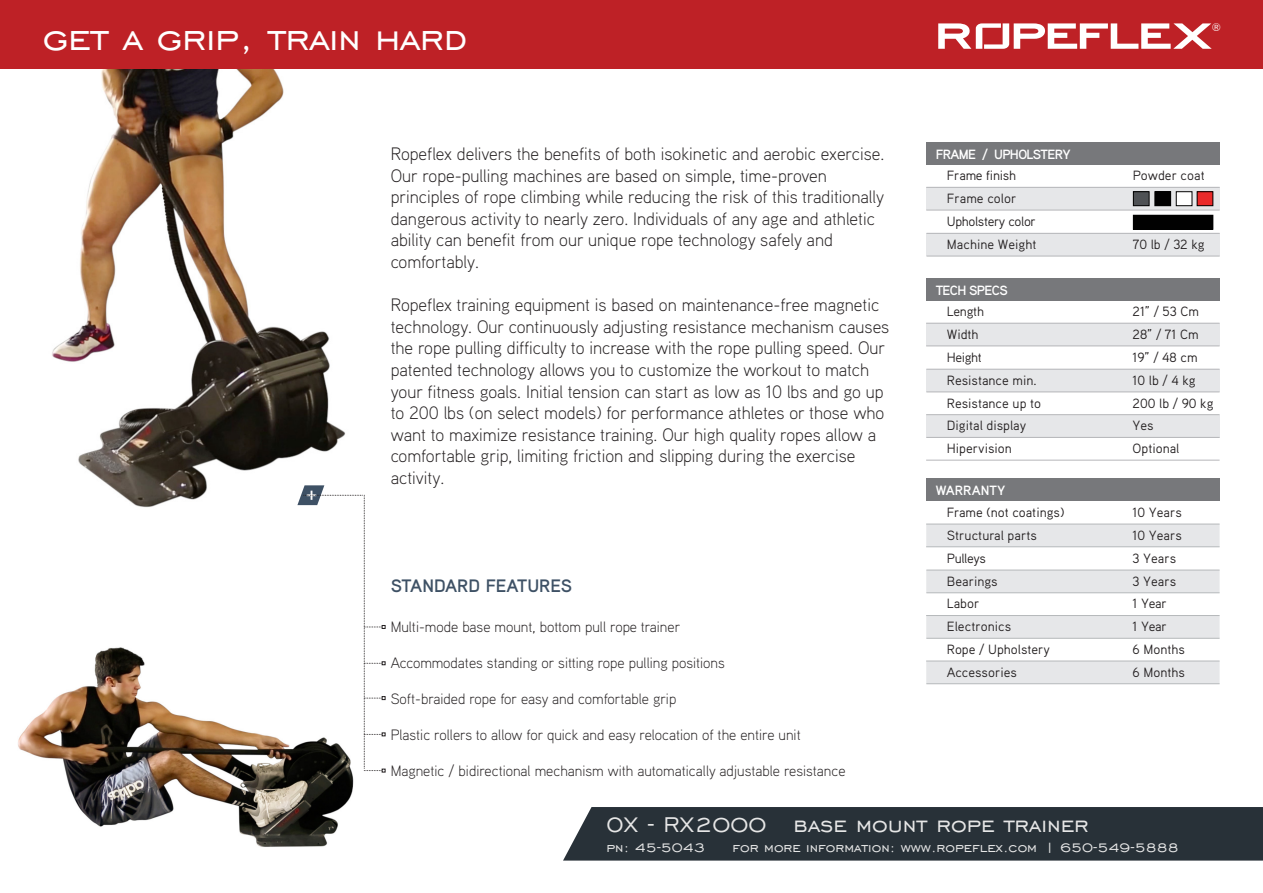
<style>
.page{position:relative;width:1263px;height:893px;background:#fff}
.page>*{position:absolute;margin:0;border:0;box-sizing:border-box;transform-origin:0 0}
.t1{font:45px "Engravers Gothic BT";letter-spacing:-.01em;color:#fff}
.t2{font:27px "Engravers Gothic BT";color:#e6e6e6}
.t3{font:700 21px "Aaux Pro";color:#fff}
.t4{font:300 18px/21.6px "Aaux Pro";color:#231f20}
.t5{font:700 18px "Aaux Pro";color:#3e5165}
.t6{font:16.5px "Engravers Gothic BT";color:#e6e6e6}
.t7{font:300 15px "Aaux Pro";color:#231f20}
.t8{font:13.35px/23px "Aaux Pro";color:#231f20}
.t9{font:700 13.35px "Aaux Pro";letter-spacing:-.05em;color:#fff}
.t10{font:13.35px "Aaux Pro";letter-spacing:-.02em;color:#231f20}
.t11{font:700 13.35px "Aaux Pro";color:#fff}
.t12{font:13.35px "Aaux Pro";letter-spacing:-.03em;color:#231f20}
.t13{font:10.95px "Engravers Gothic BT";color:#fff}
.s1{font-family:"Aaux Pro";font-weight:500;font-size:12px}
</style>
<div class="page">
<img style="left:18px;top:647px;width:336px;height:200px">
<div style="left:563px;top:807px;width:700px;height:54px;background:#283138"></div>
<div style="left:926px;top:478px;width:293px;height:23px;background:#77787b"></div>
<svg style="left:926px;top:525px;width:293px;height:158px;fill:#e6e7e9"></svg>
<hr style="left:926px;top:524px;width:293px;height:1px;background:#b5b8ba">
<hr style="left:926px;top:546px;width:293px;height:1px;background:#b5b8ba">
<hr style="left:926px;top:570px;width:293px;height:1px;background:#b5b8ba">
<hr style="left:926px;top:592px;width:293px;height:1px;background:#b5b8ba">
<hr style="left:926px;top:615px;width:293px;height:1px;background:#b5b8ba">
<hr style="left:926px;top:638px;width:293px;height:1px;background:#b5b8ba">
<hr style="left:926px;top:661px;width:293px;height:1px;background:#b5b8ba">
<hr style="left:926px;top:683px;width:293px;height:1px;background:#b5b8ba">
<div style="left:926px;top:278px;width:293px;height:22px;background:#77787b"></div>
<div style="left:1066px;top:415px;width:153px;height:22px;background:#e6e7e9"></div>
<div style="left:926px;top:415px;width:140px;height:22px;background:#e6e7e9"></div>
<div style="left:1066px;top:369px;width:153px;height:23px;background:#e6e7e9"></div>
<div style="left:926px;top:369px;width:140px;height:23px;background:#e6e7e9"></div>
<div style="left:1066px;top:323px;width:153px;height:23px;background:#e6e7e9"></div>
<div style="left:926px;top:323px;width:140px;height:23px;background:#e6e7e9"></div>
<hr style="left:926px;top:323px;width:293px;height:1px;background:#b5b6b9">
<hr style="left:926px;top:346px;width:293px;height:1px;background:#b5b6b9">
<hr style="left:926px;top:369px;width:293px;height:1px;background:#b5b6b9">
<hr style="left:926px;top:392px;width:293px;height:1px;background:#b5b6b9">
<hr style="left:926px;top:414px;width:293px;height:1px;background:#b5b6b9">
<hr style="left:926px;top:437px;width:293px;height:1px;background:#b5b6b9">
<hr style="left:926px;top:460px;width:293px;height:1px;background:#b5b6b9">
<div style="left:926px;top:142px;width:294px;height:23px;background:#77787b"></div>
<div style="left:1066px;top:233px;width:154px;height:23px;background:#e6e7e9"></div>
<div style="left:926px;top:233px;width:140px;height:23px;background:#e6e7e9"></div>
<div style="left:1066px;top:187px;width:154px;height:23px;background:#e6e7e9"></div>
<div style="left:926px;top:187px;width:140px;height:23px;background:#e6e7e9"></div>
<hr style="left:926px;top:187px;width:294px;height:1px;background:#b5b6b9">
<hr style="left:926px;top:210px;width:294px;height:1px;background:#b5b6b9">
<hr style="left:926px;top:233px;width:294px;height:1px;background:#b5b6b9">
<hr style="left:926px;top:256px;width:294px;height:1px;background:#b5b6b9">
<div style="left:1176px;top:192px;width:16px;height:14px;background:#fff"></div>
<div style="left:1176px;top:192px;width:16px;height:14px;border:1px solid #010101"></div>
<div style="left:1197px;top:192px;width:16px;height:14px;background:#ea2a2a"></div>
<div style="left:1197px;top:192px;width:16px;height:14px;border:1px solid #010101"></div>
<div style="left:1133px;top:192px;width:16px;height:14px;background:#4f5255"></div>
<div style="left:1133px;top:192px;width:16px;height:14px;border:1px solid #010101"></div>
<div style="left:1155px;top:192px;width:15px;height:14px;background:#010101"></div>
<div style="left:1155px;top:192px;width:16px;height:14px;border:1px solid #010101"></div>
<div style="left:1133px;top:215px;width:80px;height:14px;background:#010101"></div>
<img style="left:0;top:68px;width:354px;height:440px">
<div style="left:0;top:0;width:1263px;height:68px;background:#be2126"></div>
<svg style="left:297px;top:485px;width:88px;height:287px"></svg>
<svg style="left:938px;top:23px;width:274px;height:26px"></svg>
<h1 class="t1" style="left:43px;top:12px;width:425px">get a grip, train hard</h1>
<p class="t3" style="left:306px;top:480px;width:13px">+</p>
<p class="t4" style="left:391px;top:142px;width:495px">Ropeflex delivers the benefits of both isokinetic and aerobic exercise.<br>Our rope-pulling machines are based on simple, time-proven principles of rope climbing while reducing the risk of this traditionally dangerous activity to nearly zero. Individuals of any age and athletic ability can benefit from our unique rope technology safely and comfortably.</p>
<p class="t4" style="left:391px;top:294px;width:500px">Ropeflex training equipment is based on maintenance-free magnetic technology. Our continuously adjusting resistance mechanism causes the rope pulling difficulty to increase with the rope pulling speed. Our patented technology allows you to customize the workout to match your fitness goals. Initial tension can start as low as 10 lbs and go up to 200 lbs (on select models) for performance athletes or those who want to maximize resistance training. Our high quality ropes allow a comfortable grip, limiting friction and slipping during the exercise activity.</p>
<p class="t5" style="left:391px;top:574px;width:183px">STANDARD FEATURES</p>
<p class="t7" style="left:391px;top:617px;width:291px">Multi-mode base mount, bottom pull rope trainer</p>
<p class="t7" style="left:391px;top:653px;width:336px">Accommodates standing or sitting rope pulling positions</p>
<p class="t7" style="left:391px;top:689px;width:287px">Soft-braided rope for easy and comfortable grip</p>
<p class="t7" style="left:391px;top:725px;width:411px">Plastic rollers to allow for quick and easy relocation of the entire unit</p>
<p class="t7" style="left:391px;top:761px;width:456px">Magnetic / bidirectional mechanism with automatically adjustable resistance</p>
<p class="t13" style="left:1212px;top:22px;width:11px">®</p>
<p class="t9" style="left:936px;top:145px;width:136px">FRAME / UPHOLSTERY</p>
<p class="t10" style="left:947px;top:167px;width:71px">Frame finish</p>
<p class="t8" style="left:1133px;top:164px;width:74px">Powder coat</p>
<p class="t8" style="left:947px;top:186px;width:91px">Frame color<br>Upholstery color<br>Machine Weight</p>
<p class="t8" style="left:1133px;top:232px;width:74px">70 lb / 32 kg</p>
<p class="t9" style="left:936px;top:281px;width:74px">TECH SPECS</p>
<p class="t8" style="left:947px;top:300px;width:39px">Length</p>
<p class="t8" style="left:1132px;top:300px;width:68px">21” / 53 Cm</p>
<p class="t8" style="left:947px;top:322px;width:33px">Width</p>
<p class="t8" style="left:1132px;top:322px;width:68px">28” / 71 Cm</p>
<p class="t8" style="left:947px;top:345px;width:37px">Height</p>
<p class="t8" style="left:1132px;top:345px;width:67px">19” / 48 cm</p>
<p class="t8" style="left:947px;top:368px;width:91px">Resistance min.</p>
<p class="t8" style="left:1132px;top:368px;width:65px">10 lb / 4 kg</p>
<p class="t8" style="left:947px;top:391px;width:96px">Resistance up to</p>
<p class="t8" style="left:1132px;top:391px;width:82px">200 lb / 90 kg</p>
<p class="t8" style="left:947px;top:414px;width:81px">Digital display</p>
<p class="t8" style="left:1132px;top:414px;width:23px">Yes</p>
<p class="t8" style="left:947px;top:437px;width:67px">Hipervision</p>
<p class="t8" style="left:1132px;top:437px;width:48px">Optional</p>
<p class="t11" style="left:936px;top:482px;width:71px">WARRANTY</p>
<p class="t8" style="left:947px;top:500px;width:119px">Frame (not coatings)</p>
<p class="t8" style="left:1132px;top:500px;width:51px">10 Years</p>
<p class="t8" style="left:947px;top:523px;width:92px">Structural parts</p>
<p class="t8" style="left:1132px;top:523px;width:51px">10 Years</p>
<p class="t12" style="left:947px;top:550px;width:41px">Pulleys</p>
<p class="t8" style="left:1132px;top:546px;width:45px">3 Years</p>
<p class="t8" style="left:947px;top:569px;width:52px">Bearings</p>
<p class="t8" style="left:1132px;top:569px;width:45px">3 Years</p>
<p class="t8" style="left:947px;top:592px;width:34px">Labor</p>
<p class="t8" style="left:1132px;top:592px;width:36px">1 Year</p>
<p class="t8" style="left:947px;top:615px;width:66px">Electronics</p>
<p class="t8" style="left:1132px;top:615px;width:36px">1 Year</p>
<p class="t8" style="left:947px;top:637px;width:105px">Rope / Upholstery</p>
<p class="t8" style="left:1132px;top:637px;width:54px">6 Months</p>
<p class="t8" style="left:947px;top:660px;width:72px">Accessories</p>
<p class="t8" style="left:1132px;top:660px;width:54px">6 Months</p>
<h2 class="t2" style="left:606px;top:810px;width:484px">OX - RX2000 base mount rope trainer</h2>
<p class="t6" style="left:606px;top:838px;width:100px">pn: 45-5043</p>
<p class="t6" style="left:732px;top:838px;width:448px">for more information: www.ropeflex.com <span class="s1">|</span> 650-549-5888</p>
</div>
